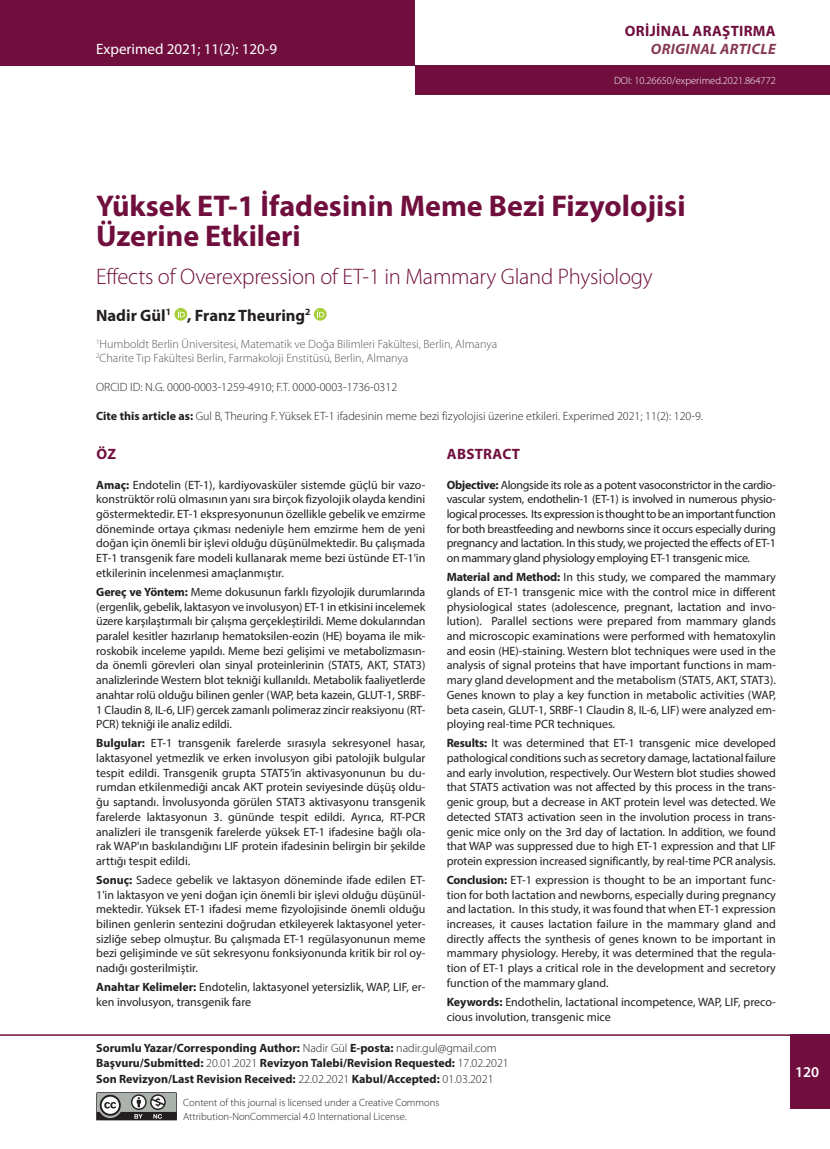
<style>
.page{position:relative;width:830px;height:1149px;background:#fff}
.page>*{position:absolute;margin:0;border:0;box-sizing:border-box;transform-origin:0 0}
.t1{font:700 30px/30px "Myriad Pro";color:#700f3d}
.t2{font:300 22.5px "Myriad Pro";letter-spacing:-.01em;color:#700f3d}
.t3{font:700 16.5px "Myriad Pro";color:#231f20}
.t4{font:700 15px "Myriad Pro";letter-spacing:.02em;color:#700f3d}
.t5{font:15px "Myriad Pro";color:#fff}
.t6{font:italic 700 15px "Myriad Pro";letter-spacing:.02em;color:#873c54}
.t7{font:600 15px "Myriad Pro";color:#fff}
.t8{font:12px/14.7px "Myriad Pro";color:#231f20;text-align:justify}
.t9{font:700 12px/15.6px "Myriad Pro";color:#231f20}
.t10{font:300 12px "Myriad Pro";color:#231f20}
.t11{font:300 12px/14.4px "Myriad Pro";color:#57585a}
.t12{font:300 10.5px/14.7px "Myriad Pro";color:#231f20}
.t13{font:300 10.5px "Myriad Pro";color:#fff}
.s1{font-weight:700}
.s2{font-weight:300}
</style>
<div class="page">
<div style="left:0;top:0;width:415px;height:66px;background:#700f3d"></div>
<div style="left:415px;top:66px;width:414px;height:29px;background:#700f3d"></div>
<svg style="left:174px;top:308px;width:13px;height:12px"></svg>
<svg style="left:178px;top:310px;width:7px;height:7px"></svg>
<svg style="left:314px;top:308px;width:12px;height:12px"></svg>
<svg style="left:317px;top:310px;width:7px;height:7px"></svg>
<hr style="left:0;top:1033px;width:829px;height:2px;background:#700f3d">
<div style="left:790px;top:1034px;width:39px;height:74px;background:#700f3d"></div>
<svg style="left:96px;top:1092px;width:81px;height:27px;background:#858784"></svg>
<p class="t5" style="left:96px;top:39px;width:182px">Experimed 2021; 11(2): 120-9</p>
<p class="t4" style="left:624px;top:21px;width:152px">ORİJİNAL ARAŞTIRMA</p>
<p class="t6" style="left:650px;top:39px;width:126px">ORIGINAL ARTICLE</p>
<p class="t13" style="left:614px;top:75px;width:163px">DOI: 10.26650/experimed.2021.864772</p>
<h1 class="t1" style="left:96px;top:190px;width:590px">Yüksek ET-1 İfadesinin Meme Bezi Fizyolojisi<br>Üzerine Etkileri</h1>
<h2 class="t2" style="left:96px;top:263px;width:557px">Effects of Overexpression of ET-1 in Mammary Gland Physiology</h2>
<h3 class="t3" style="left:96px;top:304px;width:216px">Nadir Gül<sup>1</sup> , Franz Theuring<sup>2</sup></h3>
<p class="t11" style="left:96px;top:336px;width:402px"><sup>1</sup>Humboldt Berlin Üniversitesi, Matematik ve Doğa Bilimleri Fakültesi, Berlin, Almanya<br><sup>2</sup>Charite Tıp Fakültesi Berlin, Farmakoloji Enstitüsü, Berlin, Almanya</p>
<p class="t10" style="left:96px;top:380px;width:302px">ORCID ID: N.G. 0000-0003-1259-4910; F.T. 0000-0003-1736-0312</p>
<p class="t10" style="left:96px;top:408px;width:608px"><span class="s1">Cite this article as:</span> Gul B, Theuring F. Yüksek ET-1 ifadesinin meme bezi fizyolojisi üzerine etkileri. Experimed 2021; 11(2): 120-9.</p>
<p class="t4" style="left:446px;top:444px;width:75px">ABSTRACT</p>
<p class="t8" style="left:446px;top:477px;width:330px"><span class="s1">Objective:</span> Alongside its role as a potent vasoconstrictor in the cardio&shy;vascular system, endothelin-1 (ET-1) is involved in numerous physio&shy;logical processes. Its expression is thought to be an important function for both breastfeeding and newborns since it occurs especially during pregnancy and lactation. In this study, we projected the effects of ET-1 on mammary gland physiology employing ET-1 transgenic mice.</p>
<p class="t8" style="left:446px;top:569px;width:330px"><span class="s1">Material and Method:</span> In this study, we compared the mammary glands of ET-1 transgenic mice with the control mice in different physiological states (adolescence, pregnant, lactation and invo&shy;lution). Parallel sections were prepared from mammary glands and microscopic examinations were performed with hematoxylin and eosin (HE)-staining. Western blot techniques were used in the analysis of signal proteins that have important functions in mam&shy;mary gland development and the metabolism (STAT5, AKT, STAT3).<br>Genes known to play a key function in metabolic activities (WAP, beta casein, GLUT-1, SRBF-1 Claudin 8, IL-6, LIF) were analyzed em&shy;ploying real-time PCR techniques.</p>
<p class="t8" style="left:446px;top:735px;width:330px"><span class="s1">Results:</span> It was determined that ET-1 transgenic mice developed pathological conditions such as secretory damage, lactational failure and early involution, respectively. Our Western blot studies showed that STAT5 activation was not affected by this process in the trans&shy;genic group, but a decrease in AKT protein level was detected. We detected STAT3 activation seen in the involution process in trans&shy;genic mice only on the 3rd day of lactation. In addition, we found that WAP was suppressed due to high ET-1 expression and that LIF protein expression increased significantly, by real-time PCR analysis.</p>
<p class="t8" style="left:446px;top:872px;width:330px"><span class="s1">Conclusion:</span> ET-1 expression is thought to be an important func&shy;tion for both lactation and newborns, especially during pregnancy and lactation. In this study, it was found that when ET-1 expression increases, it causes lactation failure in the mammary gland and directly affects the synthesis of genes known to be important in mammary physiology. Hereby, it was determined that the regula&shy;tion of ET-1 plays a critical role in the development and secretory function of the mammary gland.</p>
<p class="t8" style="left:446px;top:993px;width:330px"><span class="s1">Keywords:</span> Endothelin, lactational incompetence, WAP, LIF, preco&shy;cious involution, transgenic mice</p>
<p class="t4" style="left:96px;top:444px;width:21px">ÖZ</p>
<p class="t8" style="left:96px;top:477px;width:330px"><span class="s1">Amaç:</span> Endotelin (ET-1), kardiyovasküler sistemde güçlü bir vazo&shy;konstrüktör rolü olmasının yanı sıra birçok fizyolojik olayda kendini göstermektedir. ET-1 ekspresyonunun özellikle gebelik ve emzirme döneminde ortaya çıkması nedeniyle hem emzirme hem de yeni doğan için önemli bir işlevi olduğu düşünülmektedir. Bu çalışmada ET-1 transgenik fare modeli kullanarak meme bezi üstünde ET-1'in etkilerinin incelenmesi amaçlanmıştır.</p>
<p class="t8" style="left:96px;top:584px;width:330px"><span class="s1">Gereç ve Yöntem:</span> Meme dokusunun farklı fizyolojik durumlarında (ergenlik, gebelik, laktasyon ve involusyon) ET-1 in etkisini incelemek üzere karşılaştırmalı bir çalışma gerçekleştirildi. Meme dokularından paralel kesitler hazırlanıp hematoksilen-eozin (HE) boyama ile mik&shy;roskobik inceleme yapıldı. Meme bezi gelişimi ve metabolizmasın&shy;da önemli görevleri olan sinyal proteinlerinin (STAT5, AKT, STAT3) analizlerinde Western blot tekniği kullanıldı. Metabolik faaliyetlerde anahtar rolü olduğu bilinen genler (WAP, beta kazein, GLUT-1, SRBF-1 Claudin 8, IL-6, LIF) gercek zamanlı polimeraz zincir reaksiyonu (RT-PCR) tekniği ile analiz edildi.</p>
<p class="t8" style="left:96px;top:735px;width:330px"><span class="s1">Bulgular:</span> ET-1 transgenik farelerde sırasıyla sekresyonel hasar, laktasyonel yetmezlik ve erken involusyon gibi patolojik bulgular tespit edildi. Transgenik grupta STAT5’in aktivasyonunun bu du&shy;rumdan etkilenmediği ancak AKT protein seviyesinde düşüş oldu&shy;ğu saptandı. İnvolusyonda görülen STAT3 aktivasyonu transgenik farelerde laktasyonun 3. gününde tespit edildi. Ayrıca, RT-PCR analizleri ile transgenik farelerde yüksek ET-1 ifadesine bağlı ola&shy;rak WAP'ın baskılandığını LIF protein ifadesinin belirgin bir şekilde arttığı tespit edildi.</p>
<p class="t8" style="left:96px;top:872px;width:330px"><span class="s1">Sonuç:</span> Sadece gebelik ve laktasyon döneminde ifade edilen ET-1'in laktasyon ve yeni doğan için önemli bir işlevi olduğu düşünül&shy;mektedir. Yüksek ET-1 ifadesi meme fizyolojisinde önemli olduğu bilinen genlerin sentezini doğrudan etkileyerek laktasyonel yeter&shy;sizliğe sebep olmuştur. Bu çalışmada ET-1 regülasyonunun meme bezi gelişiminde ve süt sekresyonu fonksiyonunda kritik bir rol oy&shy;nadığı gosterilmiştir.</p>
<p class="t8" style="left:96px;top:979px;width:330px"><span class="s1">Anahtar Kelimeler:</span> Endotelin, laktasyonel yetersizlik, WAP, LIF, er&shy;ken involusyon, transgenik fare</p>
<p class="t9" style="left:96px;top:1038px;width:414px">Sorumlu Yazar/Corresponding Author: <span class="s2">Nadir Gül</span> E-posta: <span class="s2">nadir.gul@gmail.com<br></span>Başvuru/Submitted: <span class="s2">20.01.2021</span> Revizyon Talebi/Revision Requested: <span class="s2">17.02.2021<br></span>Son Revizyon/Last Revision Received: <span class="s2">22.02.2021</span> Kabul/Accepted: <span class="s2">01.03.2021</span></p>
<p class="t12" style="left:183px;top:1094px;width:257px">Content of this journal is licensed under a Creative Commons<br>Attribution-NonCommercial 4.0 International License.</p>
<p class="t7" style="left:794px;top:1062px;width:26px">120</p>
</div>
